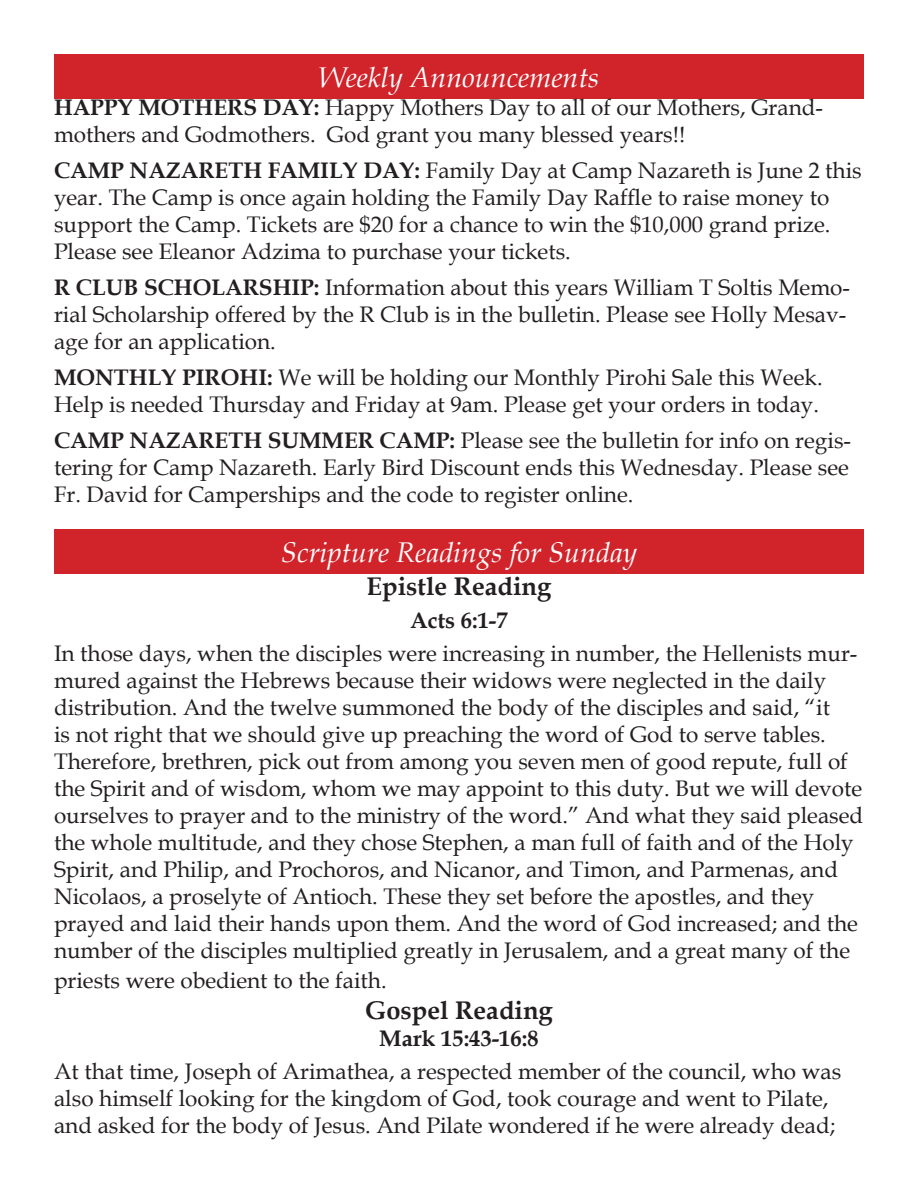
<style>
.page{position:relative;width:918px;height:1188px;background:#fff}
.page>*{position:absolute;margin:0;border:0;box-sizing:border-box;transform-origin:0 0}
.t1{font:italic 28.5px "Book Antiqua";color:#fff}
.t2{font:700 25.5px "Book Antiqua";color:#231f20}
.t3{font:22.5px/27px "Book Antiqua";color:#231f20}
.t4{font:700 22.5px "Book Antiqua";color:#231f20}
.s1{font-weight:700}
</style>
<div class="page">
<div style="left:54px;top:54px;width:810px;height:45px;background:#d1232a"></div>
<div style="left:54px;top:529px;width:810px;height:45px;background:#d1232a"></div>
<p class="t1" style="left:319px;top:57px;width:282px">Weekly Announcements</p>
<p class="t3" style="left:54px;top:94px;width:771px"><span class="s1">HAPPY MOTHERS DAY:</span> Happy Mothers Day to all of our Mothers, Grand&shy;mothers and Godmothers. God grant you many blessed years!!</p>
<p class="t3" style="left:54px;top:157px;width:809px"><span class="s1">CAMP NAZARETH FAMILY DAY:</span> Family Day at Camp Nazareth is June 2 this year. The Camp is once again holding the Family Day Raffle to raise money to support the Camp. Tickets are $20 for a chance to win the $10,000 grand prize.<br>Please see Eleanor Adzima to purchase your tickets.</p>
<p class="t3" style="left:54px;top:274px;width:798px"><span class="s1">R CLUB SCHOLARSHIP:</span> Information about this years William T Soltis Memo&shy;rial Scholarship offered by the R Club is in the bulletin. Please see Holly Mesav&shy;age for an application.</p>
<p class="t3" style="left:54px;top:364px;width:770px"><span class="s1">MONTHLY PIROHI:</span> We will be holding our Monthly Pirohi Sale this Week.<br>Help is needed Thursday and Friday at 9am. Please get your orders in today.</p>
<p class="t3" style="left:54px;top:427px;width:799px;text-align:justify"><span class="s1">CAMP NAZARETH SUMMER CAMP:</span> Please see the bulletin for info on regis&shy;tering for Camp Nazareth. Early Bird Discount ends this Wednesday. Please see Fr. David for Camperships and the code to register online.</p>
<p class="t1" style="left:281px;top:532px;width:358px">Scripture Readings for Sunday</p>
<p class="t2" style="left:367px;top:568px;width:186px">Epistle Reading</p>
<p class="t4" style="left:410px;top:605px;width:99px">Acts 6:1-7</p>
<p class="t3" style="left:54px;top:639px;width:811px">In those days, when the disciples were increasing in number, the Hellenists mur&shy;mured against the Hebrews because their widows were neglected in the daily distribution. And the twelve summoned the body of the disciples and said, “it<br>is not right that we should give up preaching the word of God to serve tables.<br>Therefore, brethren, pick out from among you seven men of good repute, full of the Spirit and of wisdom, whom we may appoint to this duty. But we will devote ourselves to prayer and to the ministry of the word.” And what they said pleased the whole multitude, and they chose Stephen, a man full of faith and of the Holy Spirit, and Philip, and Prochoros, and Nicanor, and Timon, and Parmenas, and Nicolaos, a proselyte of Antioch. These they set before the apostles, and they prayed and laid their hands upon them. And the word of God increased; and the number of the disciples multiplied greatly in Jerusalem, and a great many of the</p>
<p class="t3" style="left:54px;top:966px;width:334px">priests were obedient to the faith.</p>
<p class="t2" style="left:365px;top:993px;width:189px">Gospel Reading</p>
<p class="t4" style="left:379px;top:1023px;width:161px">Mark 15:43-16:8</p>
<p class="t3" style="left:54px;top:1057px;width:789px">At that time, Joseph of Arimathea, a respected member of the council, who was also himself looking for the kingdom of God, took courage and went to Pilate, and asked for the body of Jesus. And Pilate wondered if he were already dead;</p>
</div>
